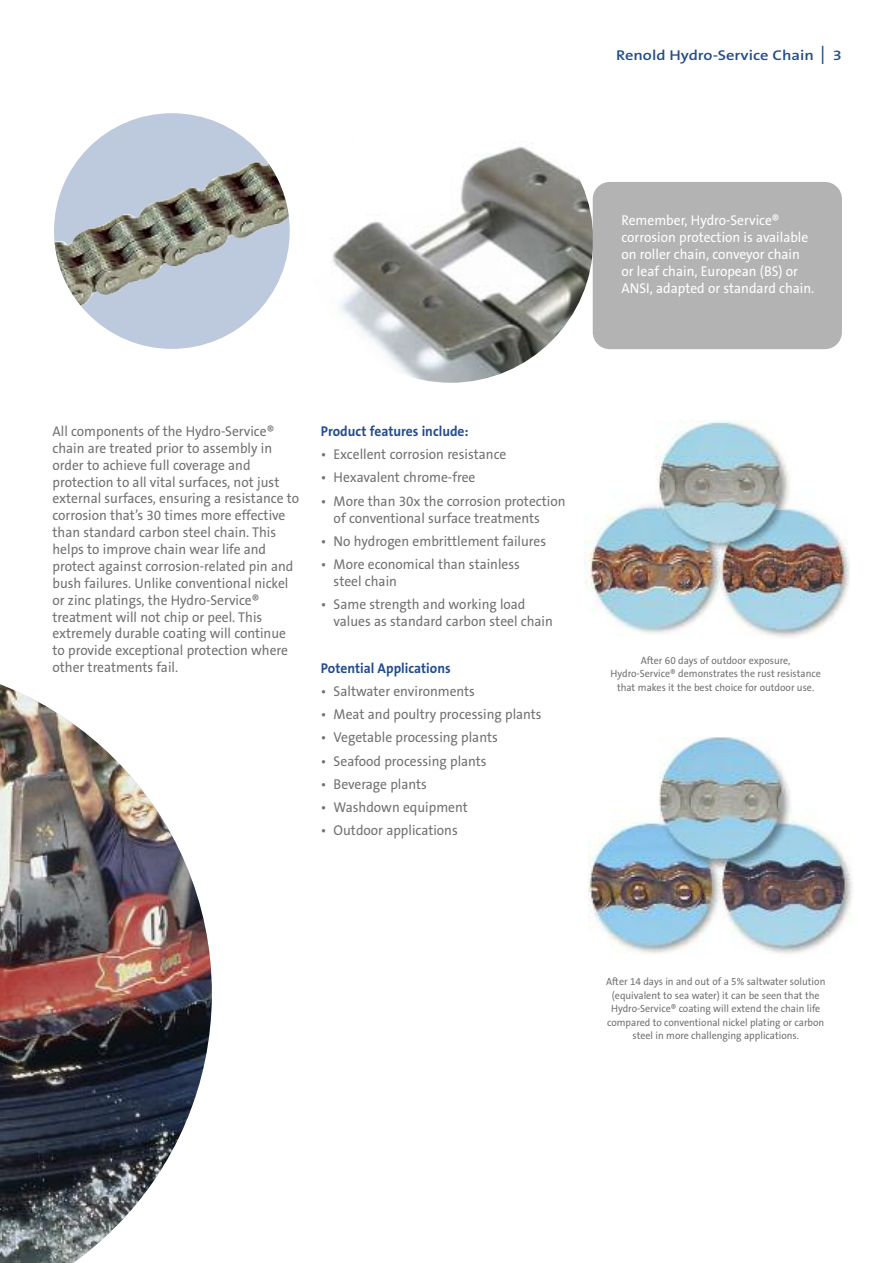
<style>
.page{position:relative;width:893px;height:1263px;background:#fff}
.page>*{position:absolute;margin:0;border:0;box-sizing:border-box;transform-origin:0 0}
.t1{font:14.25px/16.8px "The Sans B5 Plain";color:#737272;scale:.95 1}
.t2{font:14.25px/16.8px "The Sans B5 Plain";color:#fff;scale:.95 1}
.t3{font:700 14.25px "The Sans B7";color:#244d8f;scale:.95 1}
.t4{font:600 14.25px "The Sans B6";color:#244d8f;scale:1.16 1}
.t5{font:10.5px/13.5px "The Sans B5 Plain";color:#737272;text-align:center;scale:.95 1}
.s1{font-size:27px}
</style>
<div class="page">
<img style="left:331px;top:146px;width:262px;height:237px">
<svg style="left:54px;top:113px;width:236px;height:236px;background:#b5becc"></svg>
<img style="left:56px;top:162px;width:233px;height:93px">
<img style="left:585px;top:420px;width:264px;height:217px">
<img style="left:589px;top:738px;width:263px;height:216px">
<img style="left:0;top:684px;width:212px;height:579px">
<div style="left:593px;top:182px;width:249px;height:167px;background:#b4b3b3;border-radius:17px"></div>
<p class="t4" style="left:616px;top:47px;width:196px">Renold Hydro-Service Chain <span class="s1">I</span> 3</p>
<p class="t2" style="left:622px;top:213px;width:204px">Remember, Hydro-Service® corrosion protection is available on roller chain, conveyor chain or leaf chain, European (BS) or<br>ANSI, adapted or standard chain.</p>
<p class="t1" style="left:53px;top:423px;width:261px">All components of the Hydro-Service® chain are treated prior to assembly in order to achieve full coverage and protection to all vital surfaces, not just external surfaces, ensuring a resistance to corrosion that’s 30 times more effective than standard carbon steel chain. This helps to improve chain wear life and protect against corrosion-related pin and bush failures. Unlike conventional nickel or zinc platings, the Hydro-Service® treatment will not chip or peel. This extremely durable coating will continue to provide exceptional protection where other treatments fail.</p>
<p class="t3" style="left:321px;top:424px;width:157px">Product features include:</p>
<p class="t1" style="left:321px;top:446px;width:197px">• Excellent corrosion resistance</p>
<p class="t1" style="left:321px;top:470px;width:164px">• Hexavalent chrome-free</p>
<p class="t1" style="left:334px;top:493px;width:246px;text-indent:-13px">• More than 30x the corrosion protection of conventional surface treatments</p>
<p class="t1" style="left:321px;top:533px;width:239px">• No hydrogen embrittlement failures</p>
<p class="t1" style="left:334px;top:556px;width:198px;text-indent:-13px">• More economical than stainless steel chain</p>
<p class="t1" style="left:334px;top:596px;width:232px;text-indent:-13px">• Same strength and working load values as standard carbon steel chain</p>
<p class="t3" style="left:321px;top:660px;width:138px">Potential Applications</p>
<p class="t1" style="left:321px;top:683px;width:164px">• Saltwater environments</p>
<p class="t1" style="left:321px;top:706px;width:234px">• Meat and poultry processing plants</p>
<p class="t1" style="left:321px;top:730px;width:188px">• Vegetable processing plants</p>
<p class="t1" style="left:321px;top:753px;width:176px">• Seafood processing plants</p>
<p class="t1" style="left:321px;top:776px;width:113px">• Beverage plants</p>
<p class="t1" style="left:321px;top:799px;width:156px">• Washdown equipment</p>
<p class="t1" style="left:321px;top:823px;width:146px">• Outdoor applications</p>
<p class="t5" style="left:611px;top:654px;width:223px">After 60 days of outdoor exposure,<br>Hydro-Service® demonstrates the rust resistance that makes it the best choice for outdoor use.</p>
<p class="t5" style="left:606px;top:975px;width:232px">After 14 days in and out of a 5% saltwater solution (equivalent to sea water) it can be seen that the Hydro-Service® coating will extend the chain life compared to conventional nickel plating or carbon steel in more challenging applications.</p>
</div>
